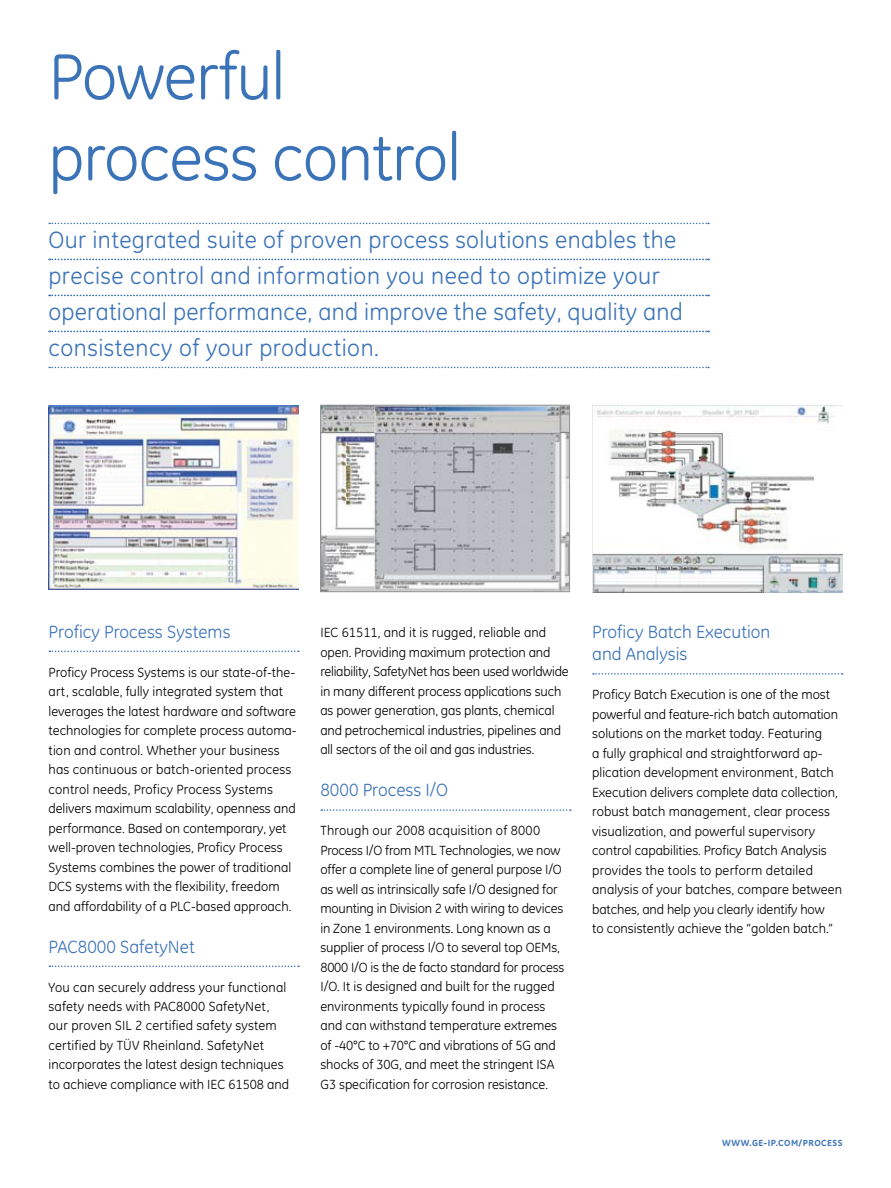
<style>
.page{position:relative;width:891px;height:1188px;background:#fff}
.page>*{position:absolute;margin:0;border:0;box-sizing:border-box;transform-origin:0 0}
.t1{font:66px/81px "GE Inspira";letter-spacing:-.015em;color:#3b73b9}
.t2{font:24px/36px "GE Inspira";letter-spacing:.015em;color:#3b73b9}
.t3{font:18px/22.5px "GE Inspira";color:#3b73b9}
.t4{font:13.5px/19.5px "GE Inspira";color:#000}
.t5{font:800 9px "GE Inspira";letter-spacing:.05em;color:#3b73b9}
</style>
<div class="page">
<svg style="left:49px;top:223px;width:660px;height:1px"></svg>
<svg style="left:49px;top:259px;width:660px;height:1px"></svg>
<svg style="left:49px;top:295px;width:660px;height:1px"></svg>
<svg style="left:49px;top:331px;width:660px;height:1px"></svg>
<svg style="left:49px;top:367px;width:660px;height:1px"></svg>
<svg style="left:321px;top:809px;width:250px;height:2px"></svg>
<svg style="left:593px;top:673px;width:250px;height:2px"></svg>
<img style="left:593px;top:405px;width:249px;height:187px">
<img style="left:49px;top:405px;width:250px;height:184px">
<img style="left:322px;top:407px;width:246px;height:183px">
<div style="left:320px;top:405px;width:250px;height:187px;border:1px solid #939598"></div>
<svg style="left:49px;top:651px;width:250px;height:1px"></svg>
<svg style="left:49px;top:966px;width:250px;height:1px"></svg>
<h1 class="t1" style="left:48px;top:36px;width:414px">Powerful process control</h1>
<h2 class="t2" style="left:48px;top:222px;width:636px">Our integrated suite of proven process solutions enables the precise control and information you need to optimize your operational performance, and improve the safety, quality and consistency of your production.</h2>
<h3 class="t3" style="left:49px;top:620px;width:183px">Proficy Process Systems</h3>
<p class="t4" style="left:49px;top:662px;width:250px">Proficy Process Systems is our state-of-the&shy;art, scalable, fully integrated system that leverages the latest hardware and software technologies for complete process automa&shy;tion and control. Whether your business has continuous or batch-oriented process control needs, Proficy Process Systems delivers maximum scalability, openness and performance. Based on contemporary, yet well-proven technologies, Proficy Process Systems combines the power of traditional DCS systems with the flexibility, freedom and affordability of a PLC-based approach.</p>
<h3 class="t3" style="left:49px;top:935px;width:148px">PAC8000 SafetyNet</h3>
<p class="t4" style="left:49px;top:977px;width:242px">You can securely address your functional safety needs with PAC8000 SafetyNet, our proven SIL 2 certified safety system certified by TÜV Rheinland. SafetyNet incorporates the latest design techniques to achieve compliance with IEC 61508 and</p>
<p class="t4" style="left:320px;top:623px;width:250px">IEC 61511, and it is rugged, reliable and open. Providing maximum protection and reliability, SafetyNet has been used worldwide in many different process applications such as power generation, gas plants, chemical and petrochemical industries, pipelines and all sectors of the oil and gas industries.</p>
<h3 class="t3" style="left:320px;top:779px;width:129px">8000 Process I/O</h3>
<p class="t4" style="left:320px;top:821px;width:245px">Through our 2008 acquisition of 8000<br>Process I/O from MTL Technologies, we now offer a complete line of general purpose I/O as well as intrinsically safe I/O designed for mounting in Division 2 with wiring to devices in Zone 1 environments. Long known as a supplier of process I/O to several top OEMs, 8000 I/O is the de facto standard for process I/O. It is designed and built for the rugged environments typically found in process and can withstand temperature extremes of -40°C to +70°C and vibrations of 5G and shocks of 30G, and meet the stringent ISA G3 specification for corrosion resistance.</p>
<h3 class="t3" style="left:592px;top:620px;width:180px">Proficy Batch Execution and Analysis</h3>
<p class="t4" style="left:592px;top:685px;width:251px">Proficy Batch Execution is one of the most powerful and feature-rich batch automation solutions on the market today. Featuring<br>a fully graphical and straightforward ap&shy;plication development environment, Batch Execution delivers complete data collection, robust batch management, clear process visualization, and powerful supervisory control capabilities. Proficy Batch Analysis provides the tools to perform detailed analysis of your batches, compare between batches, and help you clearly identify how<br>to consistently achieve the “golden batch.”</p>
<p class="t5" style="left:722px;top:1138px;width:122px">WWW.GE-IP.COM/PROCESS</p>
</div>
